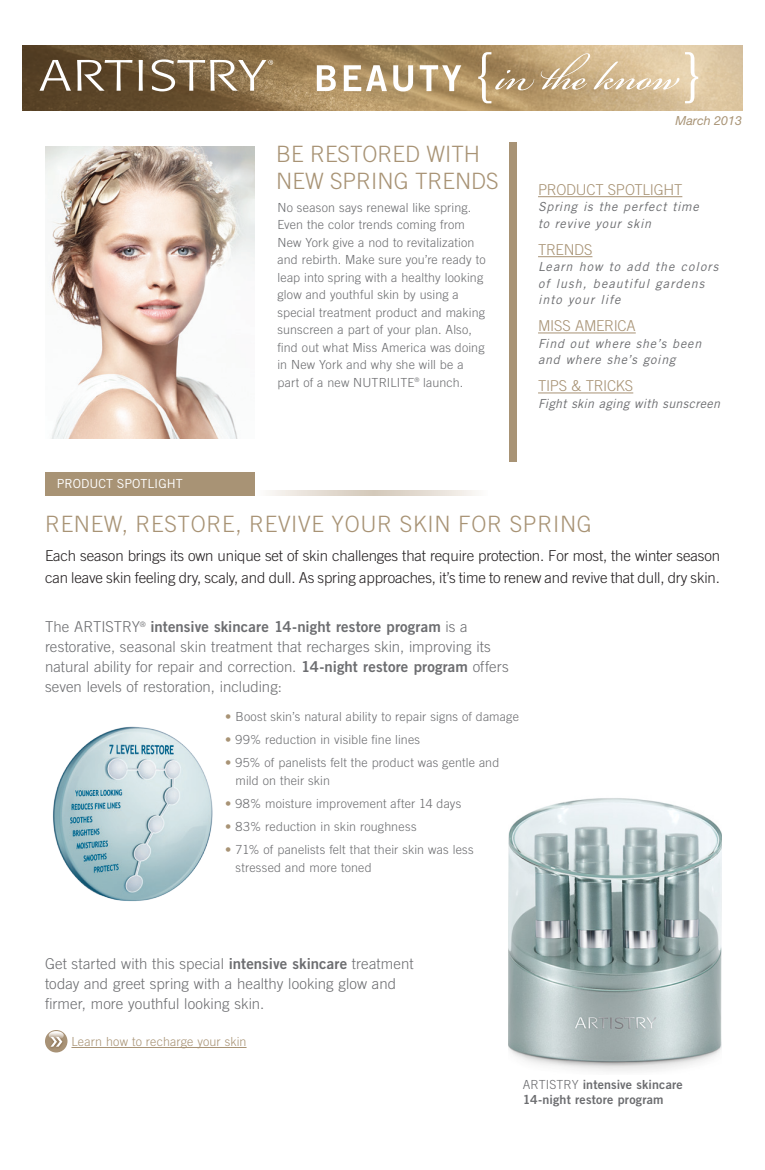
<style>
.page{position:relative;width:765px;height:1170px;background:#fff}
.page>*{position:absolute;margin:0;border:0;box-sizing:border-box;transform-origin:0 0}
.t1{font:300 22.5px "Trade Gothic LT Std";letter-spacing:.03em;color:#a89375}
.t2{font:300 22.5px/26.2px "Trade Gothic LT Std";color:#a89375}
.t3{font:300 15px/20px "Trade Gothic LT Std";letter-spacing:.005em;color:#6c6d70}
.t4{font:300 15px/22.5px "Trade Gothic LT Std";letter-spacing:-.01em;color:#231f20}
.t5{font:15px "Trade Gothic LT Std Bd 2";letter-spacing:.005em;color:#6c6d70}
.t6{font:300 15px "Trade Gothic LT Std";letter-spacing:-.015em;color:#a89375}
.t7{font:300 12.5px/17.5px "Trade Gothic LT Std";letter-spacing:.015em;color:#6c6d70}
.t8{font:italic 12.5px/16.2px "Trade Gothic LT Std";letter-spacing:.07em;color:#6c6d70}
.t9{font:12.5px/15px "Trade Gothic LT Std Bd 2";letter-spacing:.015em;color:#6c6d70}
.t10{font:italic 12.5px "Trade Gothic LT Std";letter-spacing:.025em;color:#6c6d70}
.t11{font:300 12.5px "Trade Gothic LT Std";letter-spacing:.01em;color:#a89375}
.t12{font:12.5px "Trade Gothic LT Std";color:#fff}
.t13{font:italic 12.5px "Helvetica Neue LT Std";color:#a89375}
.s1{font-family:"Trade Gothic LT Std";font-weight:300}
.s2{font-family:"Trade Gothic LT Std Bd 2";font-weight:400}
.s3{font-family:"Trade Gothic LT Std Bd 2";font-weight:400;color:#a89375}
</style>
<div class="page">
<img style="left:22px;top:45px;width:720px;height:65px">
<svg style="left:40px;top:60px;width:31px;height:31px"></svg>
<svg style="left:139px;top:60px;width:4px;height:31px"></svg>
<svg style="left:77px;top:60px;width:56px;height:31px"></svg>
<svg style="left:152px;top:59px;width:121px;height:32px"></svg>
<svg style="left:478px;top:52px;width:220px;height:51px;background:#cdb690"></svg>
<svg style="left:420px;top:65px;width:41px;height:26px"></svg>
<svg style="left:393px;top:65px;width:20px;height:26px"></svg>
<svg style="left:344px;top:65px;width:43px;height:26px"></svg>
<svg style="left:317px;top:65px;width:19px;height:26px"></svg>
<img style="left:45px;top:146px;width:210px;height:293px">
<div style="left:509px;top:142px;width:8px;height:319px;background:#a89375"></div>
<hr style="left:538px;top:196px;width:144px;height:1px;background:#a89375">
<hr style="left:538px;top:256px;width:54px;height:1px;background:#a89375">
<hr style="left:538px;top:333px;width:98px;height:1px;background:#a89375">
<hr style="left:538px;top:393px;width:95px;height:1px;background:#a89375">
<svg style="left:269px;top:490px;width:207px;height:6px"></svg>
<div style="left:45px;top:472px;width:210px;height:24px;background:#a89375"></div>
<hr style="left:71px;top:1047px;width:176px;height:1px;background:#a89375">
<svg style="left:45px;top:1030px;width:23px;height:22px"></svg>
<img style="left:47px;top:1034px;width:19px;height:16px">
<svg style="left:49px;top:1031px;width:15px;height:21px"></svg>
<img style="left:53px;top:726px;width:160px;height:176px">
<img style="left:509px;top:798px;width:212px;height:273px">
<p class="t12" style="left:57px;top:476px;width:128px">PRODUCT SPOTLIGHT</p>
<h1 class="t2" style="left:276px;top:141px;width:224px">BE RESTORED WITH<br>NEW SPRING TRENDS</h1>
<p class="t7" style="left:278px;top:198px;width:210px">No season says renewal like spring.<br>Even the color trends coming from New York give a nod to revitalization and rebirth. Make sure you’re ready to leap into spring with a healthy looking glow and youthful skin by using a special treatment product and making sunscreen a part of your plan. Also, find out what Miss America was doing in New York and why she will be a part of a new NUTRILITE<sup>®</sup> launch.</p>
<p class="t13" style="left:676px;top:113px;width:68px">March 2013</p>
<p class="t6" style="left:538px;top:181px;width:146px">PRODUCT SPOTLIGHT</p>
<p class="t8" style="left:538px;top:199px;width:162px">Spring is the perfect time to revive your skin</p>
<p class="t6" style="left:538px;top:241px;width:56px">TRENDS</p>
<p class="t8" style="left:538px;top:259px;width:182px">Learn how to add the colors of lush, beautiful gardens into your life</p>
<p class="t6" style="left:538px;top:317px;width:99px">MISS AMERICA</p>
<p class="t8" style="left:538px;top:335px;width:165px">Find out where she’s been and where she’s going</p>
<p class="t6" style="left:538px;top:377px;width:97px">TIPS &amp; TRICKS</p>
<p class="t10" style="left:538px;top:396px;width:183px">Fight skin aging with sunscreen</p>
<h1 class="t1" style="left:45px;top:511px;width:548px">RENEW, RESTORE, REVIVE YOUR SKIN FOR SPRING</h1>
<p class="t4" style="left:45px;top:544px;width:677px">Each season brings its own unique set of skin challenges that require protection. For most, the winter season can leave skin feeling dry, scaly, and dull. As spring approaches, it’s time to renew and revive that dull, dry skin.</p>
<p class="t5" style="left:45px;top:618px;width:424px"><span class="s1">The ARTISTRY</span><sup>®</sup> intensive skincare 14-night restore program <span class="s1">is a</span></p>
<p class="t3" style="left:45px;top:637px;width:465px">restorative, seasonal skin treatment that recharges skin, improving its natural ability for repair and correction. <span class="s2">14-night restore program</span> offers seven levels of restoration, including:</p>
<p class="t7" style="left:225px;top:708px;width:295px"><span class="s3">•</span> Boost skin’s natural ability to repair signs of damage</p>
<p class="t7" style="left:225px;top:731px;width:197px"><span class="s3">•</span> 99% reduction in visible fine lines</p>
<p class="t7" style="left:236px;top:754px;width:265px;text-indent:-11px"><span class="s3">•</span> 95% of panelists felt the product was gentle and mild on their skin</p>
<p class="t7" style="left:225px;top:795px;width:238px"><span class="s3">•</span> 98% moisture improvement after 14 days</p>
<p class="t7" style="left:225px;top:818px;width:193px"><span class="s3">•</span> 83% reduction in skin roughness</p>
<p class="t7" style="left:236px;top:841px;width:240px;text-indent:-11px"><span class="s3">•</span> 71% of panelists felt that their skin was less stressed and more toned</p>
<p class="t3" style="left:45px;top:953px;width:370px">Get started with this special <span class="s2">intensive skincare</span> treatment today and greet spring with a healthy looking glow and firmer, more youthful looking skin.</p>
<p class="t11" style="left:71px;top:1034px;width:177px">Learn how to recharge your skin</p>
<p class="t9" style="left:523px;top:1077px;width:162px"><span class="s1">ARTISTRY</span> intensive skincare<br>14-night restore program</p>
</div>
